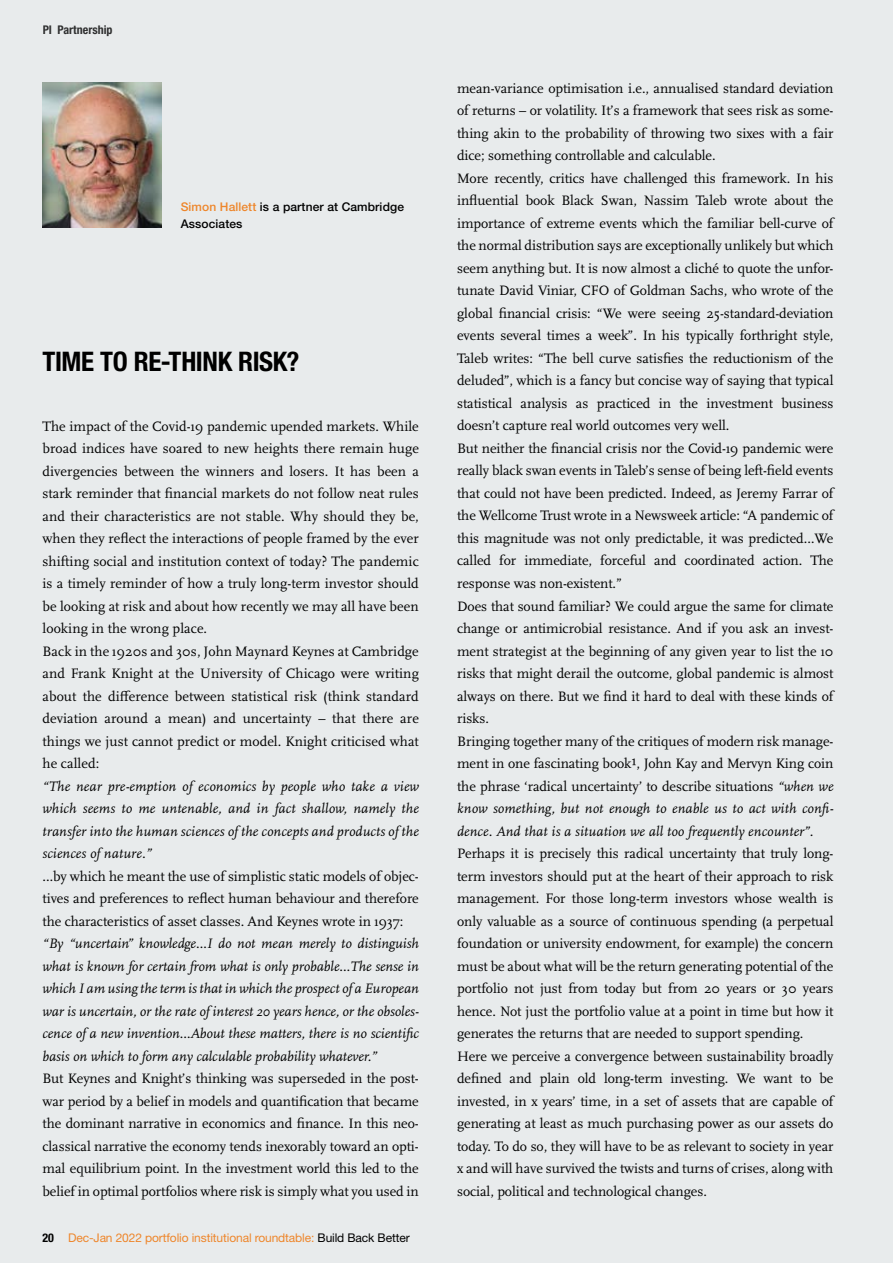
<style>
.page{position:relative;width:893px;height:1263px;background:#e8ebec}
.page>*{position:absolute;margin:0;border:0;box-sizing:border-box;transform-origin:0 0}
.t1{font:700 condensed 27px "Helvetica Neue LT Pro";letter-spacing:-.015em;color:#000}
.t2{font:14.25px/22.5px "Scala OT";letter-spacing:-.005em;color:#000}
.t3{font:italic 14.25px/22.5px "Scala OT";letter-spacing:.005em;color:#000;text-align:justify}
.t4{font:12px "Helvetica Neue LT Pro";letter-spacing:-.01em;color:#ee862b}
.t5{font:500 12px/16.8px "Helvetica Neue LT Pro";letter-spacing:.01em;color:#000}
.t6{font:700 condensed 12px "Helvetica Neue LT Pro";color:#000}
.s1{color:#ee862b}
.s2{font-weight:700;font-stretch:condensed;color:#000}
.s3{color:#000}
.s4{font-style:italic}
</style>
<div class="page">
<img style="left:43px;top:83px;width:119px;height:145px">
<p class="t6" style="left:43px;top:23px;width:72px">PI Partnership</p>
<p class="t5" style="left:181px;top:198px;width:225px"><span class="s1">Simon Hallett</span> is a partner at Cambridge<br>Associates</p>
<h1 class="t1" style="left:43px;top:345px;width:259px">TIME TO RE-THINK RISK?</h1>
<p class="t2" style="left:43px;top:415px;width:378px">The impact of the Covid-19 pandemic upended markets. While broad indices have soared to new heights there remain huge divergencies between the winners and losers. It has been a stark reminder that financial markets do not follow neat rules and their characteristics are not stable. Why should they be, when they reflect the interactions of people framed by the ever shifting social and institution context of today? The pandemic is a timely reminder of how a truly long-term investor should be looking at risk and about how recently we may all have been looking in the wrong place.<br>Back in the 1920s and 30s, John Maynard Keynes at Cambridge and Frank Knight at the University of Chicago were writing about the difference between statistical risk (think standard deviation around a mean) and uncertainty – that there are things we just cannot predict or model. Knight criticised what he called:</p>
<p class="t3" style="left:43px;top:775px;width:378px">“The near pre-emption of economics by people who take a view which seems to me untenable, and in fact shallow, namely the transfer into the human sciences of the concepts and products of the sciences of nature.”</p>
<p class="t2" style="left:43px;top:865px;width:378px;text-align:justify">…by which he meant the use of simplistic static models of objec&shy;tives and preferences to reflect human behaviour and therefore the characteristics of asset classes. And Keynes wrote in 1937:</p>
<p class="t3" style="left:43px;top:932px;width:378px">“By “uncertain” knowledge…I do not mean merely to distinguish what is known for certain from what is only probable…The sense in which I am using the term is that in which the prospect of a European war is uncertain, or the rate of interest 20 years hence, or the obsoles&shy;cence of a new invention…About these matters, there is no scientific basis on which to form any calculable probability whatever.”</p>
<p class="t2" style="left:43px;top:1067px;width:378px;text-align:justify">But Keynes and Knight’s thinking was superseded in the post&shy;war period by a belief in models and quantification that became the dominant narrative in economics and finance. In this neo&shy;classical narrative the economy tends inexorably toward an opti&shy;mal equilibrium point. In the investment world this led to the belief in optimal portfolios where risk is simply what you used in</p>
<p class="t4" style="left:43px;top:1230px;width:369px"><span class="s2">20</span> Dec-Jan 2022 portfolio institutional roundtable: <span class="s3">Build Back Better</span></p>
<p class="t2" style="left:457px;top:77px;width:378px">mean-variance optimisation i.e., annualised standard deviation of returns – or volatility. It’s a framework that sees risk as some&shy;thing akin to the probability of throwing two sixes with a fair dice; something controllable and calculable.<br>More recently, critics have challenged this framework. In his influential book Black Swan, Nassim Taleb wrote about the importance of extreme events which the familiar bell-curve of the normal distribution says are exceptionally unlikely but which seem anything but. It is now almost a cliché to quote the unfor&shy;tunate David Viniar, CFO of Goldman Sachs, who wrote of the global financial crisis: “We were seeing 25-standard-deviation events several times a week”. In his typically forthright style, Taleb writes: “The bell curve satisfies the reductionism of the deluded”, which is a fancy but concise way of saying that typical statistical analysis as practiced in the investment business doesn’t capture real world outcomes very well.<br>But neither the financial crisis nor the Covid-19 pandemic were really black swan events in Taleb’s sense of being left-field events that could not have been predicted. Indeed, as Jeremy Farrar of the Wellcome Trust wrote in a Newsweek article: “A pandemic of this magnitude was not only predictable, it was predicted…We called for immediate, forceful and coordinated action. The response was non-existent.”<br>Does that sound familiar? We could argue the same for climate change or antimicrobial resistance. And if you ask an invest&shy;ment strategist at the beginning of any given year to list the 10 risks that might derail the outcome, global pandemic is almost always on there. But we find it hard to deal with these kinds of risks.<br>Bringing together many of the critiques of modern risk manage&shy;ment in one fascinating book¹, John Kay and Mervyn King coin the phrase ‘radical uncertainty’ to describe situations <span class="s4">“when we know something, but not enough to enable us to act with confi&shy;dence. And that is a situation we all too frequently encounter”.</span></p>
<p class="t2" style="left:457px;top:842px;width:378px">Perhaps it is precisely this radical uncertainty that truly long&shy;term investors should put at the heart of their approach to risk management. For those long-term investors whose wealth is only valuable as a source of continuous spending (a perpetual foundation or university endowment, for example) the concern must be about what will be the return generating potential of the portfolio not just from today but from 20 years or 30 years hence. Not just the portfolio value at a point in time but how it generates the returns that are needed to support spending.<br>Here we perceive a convergence between sustainability broadly defined and plain old long-term investing. We want to be invested, in x years’ time, in a set of assets that are capable of generating at least as much purchasing power as our assets do today. To do so, they will have to be as relevant to society in year x and will have survived the twists and turns of crises, along with social, political and technological changes.</p>
</div>
